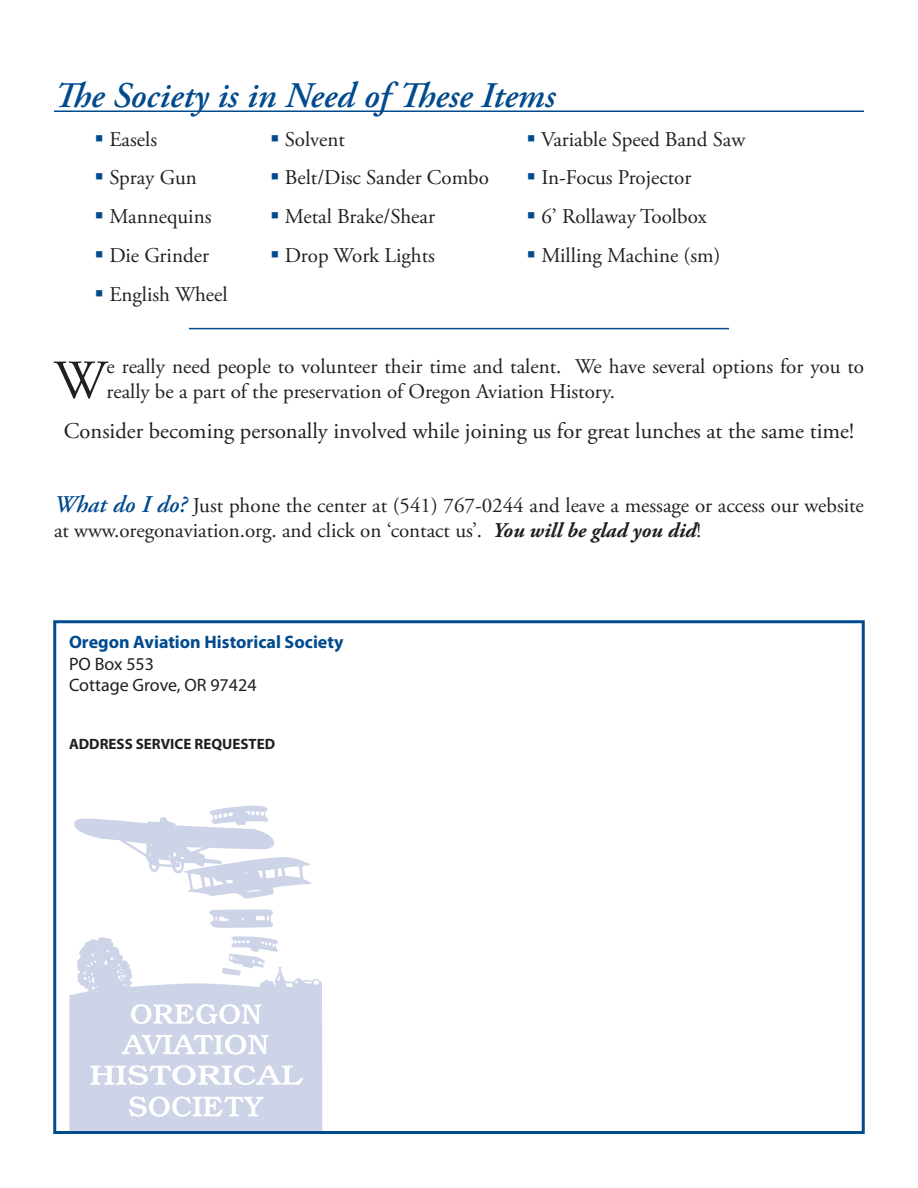
<style>
.page{position:relative;width:918px;height:1188px;background:#fff}
.page>*{position:absolute;margin:0;border:0;box-sizing:border-box;transform-origin:0 0}
.t1{font:54.75px "Adobe Garamond Pro";color:#231f20}
.t2{font:italic 600 36px "Adobe Garamond Pro";color:#004a8d}
.t3{font:22.5px "Adobe Garamond Pro";color:#231f20}
.t4{font:21px/25.2px "Adobe Garamond Pro";color:#231f20}
.t5{font:700 18px "Myriad Pro";color:#004a8d}
.t6{font:18px/21.6px "Myriad Pro";color:#231f20}
.t7{font:700 15px "Myriad Pro";color:#231f20}
.s1{font-weight:600;font-style:italic;font-size:24px;color:#004a8d}
.s2{font-weight:700;font-style:italic}
</style>
<div class="page">
<svg style="left:209px;top:909px;width:64px;height:19px"></svg>
<svg style="left:233px;top:936px;width:20px;height:1px"></svg>
<svg style="left:74px;top:806px;width:237px;height:93px"></svg>
<svg style="left:69px;top:937px;width:253px;height:193px;fill:#cdd4e7"></svg>
<svg style="left:265px;top:1069px;width:6px;height:7px"></svg>
<svg style="left:129px;top:1038px;width:7px;height:7px"></svg>
<div style="left:53px;top:620px;width:812px;height:514px;border:3px solid #004a8d"></div>
<hr style="left:54px;top:110px;width:810px;height:2px;background:#004a8d">
<hr style="left:189px;top:328px;width:540px;height:1px;background:#004a8d">
<h2 class="t2" style="left:54px;top:75px;width:503px">The Society is in Need of These Items</h2>
<p class="t4" style="left:109px;top:127px;width:49px">Easels</p>
<p class="t4" style="left:285px;top:127px;width:62px">Solvent</p>
<p class="t4" style="left:541px;top:127px;width:206px">Variable Speed Band Saw</p>
<p class="t4" style="left:109px;top:166px;width:89px">Spray Gun</p>
<p class="t4" style="left:285px;top:166px;width:206px">Belt/Disc Sander Combo</p>
<p class="t4" style="left:541px;top:166px;width:152px">In-Focus Projector</p>
<p class="t4" style="left:109px;top:205px;width:104px">Mannequins</p>
<p class="t4" style="left:285px;top:205px;width:152px">Metal Brake/Shear</p>
<p class="t4" style="left:541px;top:205px;width:167px">6’ Rollaway Toolbox</p>
<p class="t4" style="left:109px;top:243px;width:101px">Die Grinder</p>
<p class="t4" style="left:285px;top:243px;width:152px">Drop Work Lights</p>
<p class="t4" style="left:541px;top:243px;width:181px">Milling Machine (sm)</p>
<p class="t4" style="left:109px;top:282px;width:120px">English Wheel</p>
<h1 class="t1" style="left:54px;top:348px;width:54px">W</h1>
<p class="t4" style="left:107px;top:354px;width:759px">e really need people to volunteer their time and talent. We have several options for you to really be a part of the preservation of Oregon Aviation History.</p>
<p class="t3" style="left:64px;top:418px;width:792px">Consider becoming personally involved while joining us for great lunches at the same time!</p>
<p class="t4" style="left:54px;top:494px;width:811px"><span class="s1">What do I do?</span> Just phone the center at (541) 767-0244 and leave a message or access our website at www.oregonaviation.org. and click on ‘contact us’. <span class="s2">You will be glad you did</span>!</p>
<p class="t5" style="left:69px;top:630px;width:276px">Oregon Aviation Historical Society</p>
<p class="t6" style="left:69px;top:652px;width:189px">PO Box 553<br>Cottage Grove, OR 97424</p>
<p class="t7" style="left:69px;top:734px;width:208px">ADDRESS SERVICE REQUESTED</p>
</div>
